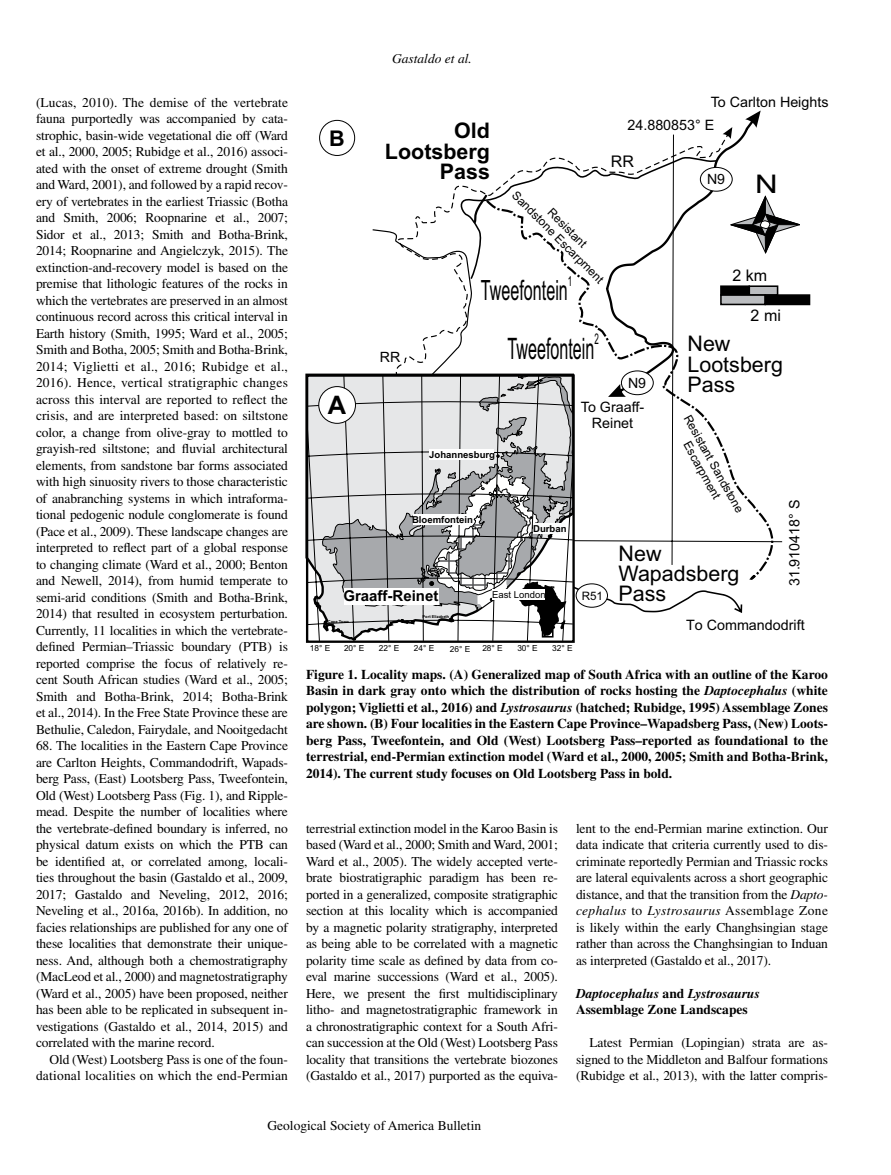
<style>
.page{position:relative;width:891px;height:1175px;background:#fff}
.page>*{position:absolute;margin:0;border:0;box-sizing:border-box;transform-origin:0 0}
.t1{font:29.55px "Arial";color:#000;scale:.55 1}
.t2{font:27.9px "Arial";color:#000;scale:.58 1}
.t3{font:25.65px "Arial";color:#000;scale:1.22 1}
.t4{font:700 25.5px "Arial";color:#000}
.t5{font:700 21.6px "Arial";color:#000}
.t6{font:21.45px/20.4px "Arial";color:#000}
.t7{font:700 21.45px/20.4px "Arial";color:#000;text-align:right}
.t8{font:16.05px "Arial";color:#000}
.t9{font:700 15px "Arial";color:#000}
.t10{font:14.7px "Arial";color:#000;scale:.55 1}
.t11{font:14.25px/16px "Arial";color:#000;text-align:center}
.t12{font:14.1px "Arial";color:#000}
.t13{font:13.95px "Arial";color:#000;scale:.58 1}
.t14{font:13.5px/16.5px "Times LT Std";letter-spacing:-.01em;color:#000;text-align:justify}
.t15{font:700 13.5px/16.5px "Times LT Std";color:#000}
.t16{font:13.5px/16.5px "Times LT Std";letter-spacing:.015em;color:#000;text-align:right}
.t17{font:italic 13.5px "Times LT Std";color:#000}
.t18{font:12px/13.4px "Arial";color:#000;text-align:center}
.t19{font:11.55px "Arial";color:#000}
.t20{font:700 9.6px "Arial";color:#000}
.t21{font:9.6px "Arial";color:#000}
.t22{font:8.4px "Arial";color:#000}
.t23{font:700 4.05px "Arial";color:#000}
.s1{font-style:italic}
.s2{color:#fff}
</style>
<div class="page">
<div style="left:765px;top:294px;width:45px;height:11px;background:#000;border:2px solid #000"></div>
<div style="left:319px;top:120px;width:36px;height:36px;border:1px solid #000;border-radius:50%"></div>
<svg style="left:307px;top:154px;width:493px;height:482px"></svg>
<div style="left:319px;top:386px;width:36px;height:37px;background:#fff;border-radius:50%"></div>
<div style="left:318px;top:386px;width:38px;height:38px;border:1px solid #000;border-radius:50%"></div>
<p class="t14" style="left:36px;top:94px;width:254px">(Lucas, 2010). The demise of the vertebrate fauna purportedly was accompanied by cata&shy;strophic, basin-wide vegetational die off (Ward et al., 2000, 2005; Rubidge et al., 2016) associ&shy;ated with the onset of extreme drought (Smith and Ward, 2001), and followed by a rapid recov&shy;ery of vertebrates in the earliest Triassic (Botha and Smith, 2006; Roopnarine et al., 2007; Sidor et al., 2013; Smith and Botha-Brink, 2014; Roopnarine and Angielczyk, 2015). The extinction-and-recovery model is based on the premise that lithologic features of the rocks in which the vertebrates are preserved in an almost continuous record across this critical interval in Earth history (Smith, 1995; Ward et al., 2005; Smith and Botha, 2005; Smith and Botha-Brink, 2014; Viglietti et al., 2016; Rubidge et al., 2016). Hence, vertical stratigraphic changes across this interval are reported to reflect the crisis, and are interpreted based: on siltstone color, a change from olive-gray to mottled to grayish-red siltstone; and fluvial architectural elements, from sandstone bar forms associated with high sinuosity rivers to those characteristic of anabranching systems in which intraforma&shy;tional pedogenic nodule conglomerate is found (Pace et al., 2009). These landscape changes are interpreted to reflect part of a global response to changing climate (Ward et al., 2000; Benton and Newell, 2014), from humid temperate to semi-arid conditions (Smith and Botha-Brink, 2014) that resulted in ecosystem perturbation.<br>Currently, 11 localities in which the vertebrate&shy;defined Permian–Triassic boundary (PTB) is reported comprise the focus of relatively re&shy;cent South African studies (Ward et al., 2005; Smith and Botha-Brink, 2014; Botha-Brink et al., 2014). In the Free State Province these are Bethulie, Caledon, Fairydale, and Nooitgedacht</p>
<p class="t14" style="left:36px;top:737px;width:254px">68. The localities in the Eastern Cape Province are Carlton Heights, Commandodrift, Wapads&shy;berg Pass, (East) Lootsberg Pass, Tweefontein, Old (West) Lootsberg Pass (Fig. 1), and Ripple&shy;mead. Despite the number of localities where the vertebrate-defined boundary is inferred, no physical datum exists on which the PTB can be identified at, or correlated among, locali&shy;ties throughout the basin (Gastaldo et al., 2009, 2017; Gastaldo and Neveling, 2012, 2016; Neveling et al., 2016a, 2016b). In addition, no facies relationships are published for any one of these localities that demonstrate their unique&shy;ness. And, although both a chemostratigraphy (MacLeod et al., 2000) and magnetostratigraphy (Ward et al., 2005) have been proposed, neither has been able to be replicated in subsequent in&shy;vestigations (Gastaldo et al., 2014, 2015) and correlated with the marine record.</p>
<p class="t16" style="left:36px;top:1050px;width:254px">Old (West) Lootsberg Pass is one of the foun&shy;dational localities on which the end-Permian</p>
<h3 class="t5" style="left:329px;top:124px;width:17px">B</h3>
<p class="t17" style="left:392px;top:51px;width:81px">Gastaldo et al.</p>
<p class="t11" style="left:711px;top:95px;width:119px">To Carlton Heights</p>
<h3 class="t7" style="left:385px;top:121px;width:107px">Old<br>Lootsberg<br>Pass</h3>
<p class="t11" style="left:627px;top:117px;width:88px">24.880853° E</p>
<p class="t8" style="left:611px;top:151px;width:25px">RR</p>
<p class="t12" style="left:707px;top:170px;width:20px">N9</p>
<p class="t18" style="left:528px;top:179px;width:126px;rotate:45deg">Resistant<br>Sandstone Escarpment</p>
<p class="t13" style="left:568px;top:272px;width:9px">1</p>
<h2 class="t2" style="left:481px;top:272px;width:151px">Tweefontein</h2>
<h3 class="t3" style="left:755px;top:167px;width:20px">N</h3>
<p class="t8" style="left:732px;top:265px;width:36px">2 km</p>
<p class="t8" style="left:751px;top:304px;width:32px">2 mi</p>
<p class="t12" style="left:380px;top:348px;width:22px">RR</p>
<p class="t10" style="left:594px;top:329px;width:10px">2</p>
<h1 class="t1" style="left:507px;top:329px;width:160px">Tweefontein</h1>
<p class="t12" style="left:628px;top:373px;width:20px">N9</p>
<h3 class="t6" style="left:688px;top:333px;width:97px">New<br>Lootsberg<br>Pass</h3>
<h3 class="t4" style="left:328px;top:388px;width:20px">A</h3>
<p class="t20" style="left:429px;top:448px;width:67px">Johannesburg</p>
<p class="t20" style="left:412px;top:513px;width:62px">Bloemfontein</p>
<p class="t20" style="left:533px;top:522px;width:35px">Durban</p>
<p class="t9" style="left:343px;top:586px;width:96px">Graaff-Reinet</p>
<p class="t23" style="left:328px;top:619px;width:23px">Cape Town</p>
<p class="t23" style="left:423px;top:613px;width:28px">Port Elizabeth</p>
<p class="t21" style="left:492px;top:588px;width:55px">East London</p>
<p class="t22" style="left:310px;top:642px;width:22px">18° E</p>
<p class="t22" style="left:344px;top:642px;width:22px">20° E</p>
<p class="t22" style="left:379px;top:642px;width:22px">22° E</p>
<p class="t22" style="left:414px;top:642px;width:22px">24° E</p>
<p class="t22" style="left:450px;top:644px;width:22px">26° E</p>
<p class="t22" style="left:482px;top:642px;width:22px">28° E</p>
<p class="t22" style="left:517px;top:642px;width:22px">30° E</p>
<p class="t22" style="left:552px;top:642px;width:22px">32° E</p>
<p class="t11" style="left:581px;top:399px;width:65px">To Graaff-<br>Reinet</p>
<p class="t18" style="left:693px;top:412px;width:112px;rotate:61deg">Resistant Sandstone<br>Escarpment</p>
<p class="t19" style="left:582px;top:588px;width:23px">R51</p>
<h3 class="t6" style="left:619px;top:544px;width:122px;line-height:20px">New<br>Wapadsberg<br>Pass</h3>
<p class="t11" style="left:787px;top:586px;width:88px;rotate:-90deg">31.910418° S</p>
<p class="t11" style="left:686px;top:617px;width:120px">To Commandodrift</p>
<p class="t15" style="left:306px;top:665px;width:524px;text-align:justify">Figure 1. Locality maps. (A) Generalized map of South Africa with an outline of the Karoo Basin in dark gray onto which the distribution of rocks hosting the <span class="s1">Daptocephalus</span> (white polygon; Viglietti et al., 2016) and <span class="s1">Lystrosaurus</span> (hatched; Rubidge, 1995) Assemblage Zones are shown. (B) Four localities in the Eastern Cape Province–Wapadsberg Pass, (New) Loots&shy;berg Pass, Tweefontein, and Old (West) Lootsberg Pass–reported as foundational to the terrestrial, end-Permian extinction model (Ward et al., 2000, 2005; Smith and Botha-Brink, 2014). The current study focuses on Old Lootsberg Pass in bold.</p>
<p class="t14" style="left:306px;top:819px;width:254px">terrestrial extinction model in the Karoo Basin is based (Ward et al., 2000; Smith and Ward, 2001; Ward et al., 2005). The widely accepted verte&shy;brate biostratigraphic paradigm has been re&shy;ported in a generalized, composite stratigraphic section at this locality which is accompanied by a magnetic polarity stratigraphy, interpreted as being able to be correlated with a magnetic polarity time scale as defined by data from co&shy;eval marine successions (Ward et al., 2005).<br>Here, we present the first multidisciplinary litho- and magnetostratigraphic framework in a chronostratigraphic context for a South Afri&shy;can succession at the Old (West) Lootsberg Pass locality that transitions the vertebrate biozones (Gastaldo et al., 2017) purported as the equiva-</p>
<p class="t14" style="left:576px;top:819px;width:254px">lent to the end-Permian marine extinction. Our data indicate that criteria currently used to dis&shy;criminate reportedly Permian and Triassic rocks are lateral equivalents across a short geographic distance, and that the transition from the <span class="s1">Dapto&shy;cephalus</span> to <span class="s1">Lystrosaurus</span> Assemblage Zone is likely within the early Changhsingian stage rather than across the Changhsingian to Induan as interpreted (Gastaldo et al., 2017).</p>
<p class="t15" style="left:576px;top:984px;width:186px"><span class="s1">Daptocephalus</span> and <span class="s1">Lystrosaurus<br></span>Assemblage Zone Landscapes</p>
<p class="t14" style="left:576px;top:1034px;width:254px;text-indent:14px">Latest Permian (Lopingian) strata are as&shy;signed to the Middleton and Balfour formations (Rubidge et al., 2013), with the latter compris-</p>
<p class="t14" style="left:267px;top:1117px;width:331px">Geological Society of America Bulletin<span class="s2">, v. 1XX, no. XX/XX</span></p>
</div>
